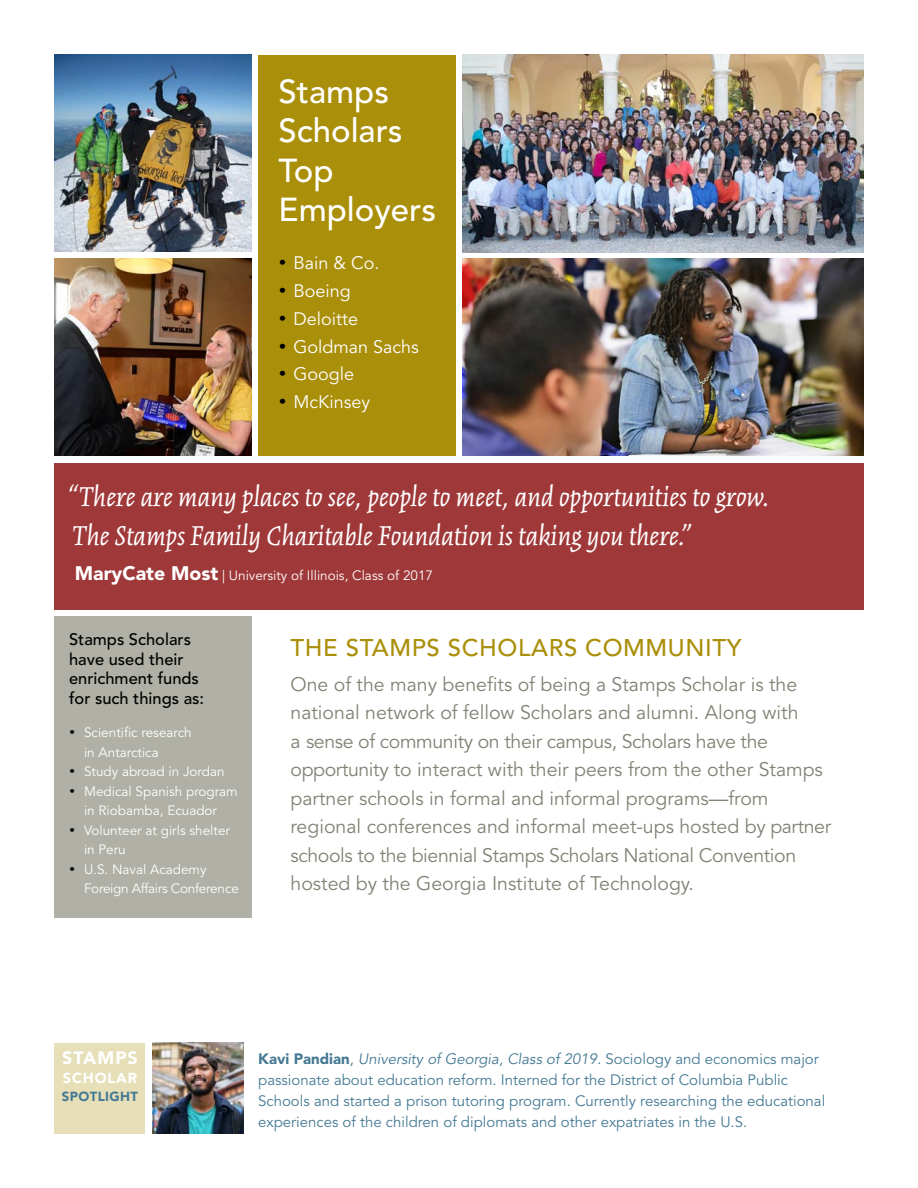
<style>
.page{position:relative;width:918px;height:1188px;background:#fff}
.page>*{position:absolute;margin:0;border:0;box-sizing:border-box;transform-origin:0 0}
.t1{font:500 33px/39.6px "Avenir LT Std";color:#fff}
.t2{font:italic 30px/39px "Kinesis Std";color:#fff}
.t3{font:500 24px "Avenir LT Std";letter-spacing:.025em;color:#aa8f0a}
.t4{font:19.5px/28.5px "Avenir LT Std";color:#818174}
.t5{font:18px "Avenir LT Std";color:#fff}
.t6{font:900 17.85px "Avenir LT Std";letter-spacing:.06em;color:#fff}
.t7{font:500 16.5px/19.8px "Avenir LT Std";color:#000}
.t8{font:15px/21px "Avenir LT Std";color:#457993}
.t9{font:900 14.4px "Avenir LT Std";letter-spacing:.06em;color:#fff}
.t10{font:13.5px/19.5px "Avenir LT Std";color:#fff}
.t11{font:13.5px/19.5px "Avenir LT Std";letter-spacing:-.02em;color:#fff}
.t12{font:900 13.2px "Avenir LT Std";letter-spacing:.03em;color:#457993}
.s1{color:#000}
.s2{font-weight:900;font-size:19.5px}
.s3{font-weight:900}
.s4{font-style:italic}
</style>
<div class="page">
<img style="left:462px;top:55px;width:402px;height:197px">
<img style="left:54px;top:258px;width:198px;height:198px">
<img style="left:462px;top:258px;width:402px;height:198px">
<img style="left:54px;top:54px;width:197px;height:198px">
<div style="left:54px;top:463px;width:810px;height:146px;background:#9f3839"></div>
<img style="left:153px;top:1043px;width:91px;height:91px">
<div style="left:54px;top:1043px;width:91px;height:91px;background:#e6dfb8"></div>
<div style="left:54px;top:616px;width:197px;height:302px;background:#b0b0a6"></div>
<div style="left:258px;top:55px;width:198px;height:401px;background:#aa8f0a"></div>
<h1 class="t1" style="left:279px;top:72px;width:159px">Stamps<br>Scholars<br>Top<br>Employers</h1>
<p class="t5" style="left:279px;top:253px;width:103px"><span class="s1">•</span> Bain &amp; Co.</p>
<p class="t5" style="left:279px;top:281px;width:74px"><span class="s1">•</span> Boeing</p>
<p class="t5" style="left:279px;top:308px;width:81px"><span class="s1">•</span> Deloitte</p>
<p class="t5" style="left:279px;top:336px;width:142px"><span class="s1">•</span> Goldman Sachs</p>
<p class="t5" style="left:279px;top:364px;width:77px"><span class="s1">•</span> Google</p>
<p class="t5" style="left:279px;top:392px;width:93px"><span class="s1">•</span> McKinsey</p>
<h2 class="t2" style="left:68px;top:478px;width:704px">“There are many places to see, people to meet, and opportunities to grow.<br>The Stamps Family Charitable Foundation is taking you there.”</h2>
<p class="t10" style="left:75px;top:566px;width:360px"><span class="s2">MaryCate Most</span> | University of Illinois, Class of 2017</p>
<p class="t7" style="left:69px;top:630px;width:137px">Stamps Scholars have used their enrichment funds for such things as:</p>
<p class="t10" style="left:84px;top:723px;width:109px;text-indent:-15px"><span class="s1">•</span> Scientific research in Antarctica</p>
<p class="t10" style="left:69px;top:762px;width:157px"><span class="s1">•</span> Study abroad in Jordan</p>
<p class="t10" style="left:69px;top:782px;width:170px;text-align:center"><span class="s1">•</span> Medical Spanish program in Riobamba, Ecuador</p>
<p class="t10" style="left:84px;top:821px;width:147px;text-indent:-15px"><span class="s1">•</span> Volunteer at girls shelter in Peru</p>
<p class="t11" style="left:84px;top:860px;width:157px;text-indent:-15px"><span class="s1">•</span> U.S. Naval Academy<br>Foreign Affairs Conference</p>
<p class="t3" style="left:291px;top:633px;width:354px">The Stam ps Scholars Commu</p>
<p class="t3" style="left:685px;top:633px;width:58px">nity</p>
<p class="t4" style="left:291px;top:671px;width:542px">One of the many benefits of being a Stamps Scholar is the national network of fellow Scholars and alumni. Along with<br>a sense of community on their campus, Scholars have the opportunity to interact with their peers from the other Stamps partner schools in formal and informal programs—from regional conferences and informal meet-ups hosted by partner schools to the biennial Stamps Scholars National Convention hosted by the Georgia Institute of Technology.</p>
<p class="t6" style="left:62px;top:1047px;width:77px">STAMPS</p>
<p class="t9" style="left:63px;top:1069px;width:76px">Scholar</p>
<p class="t12" style="left:62px;top:1089px;width:75px">Spotlight</p>
<p class="t8" style="left:258px;top:1048px;width:569px"><span class="s3">Kavi Pandian</span>, <span class="s4">University of Georgia, Class of 2019.</span> Sociology and economics major passionate about education reform. Interned for the District of Columbia Public Schools and started a prison tutoring program. Currently researching the educational experiences of the children of diplomats and other expatriates in the U.S.</p>
</div>
